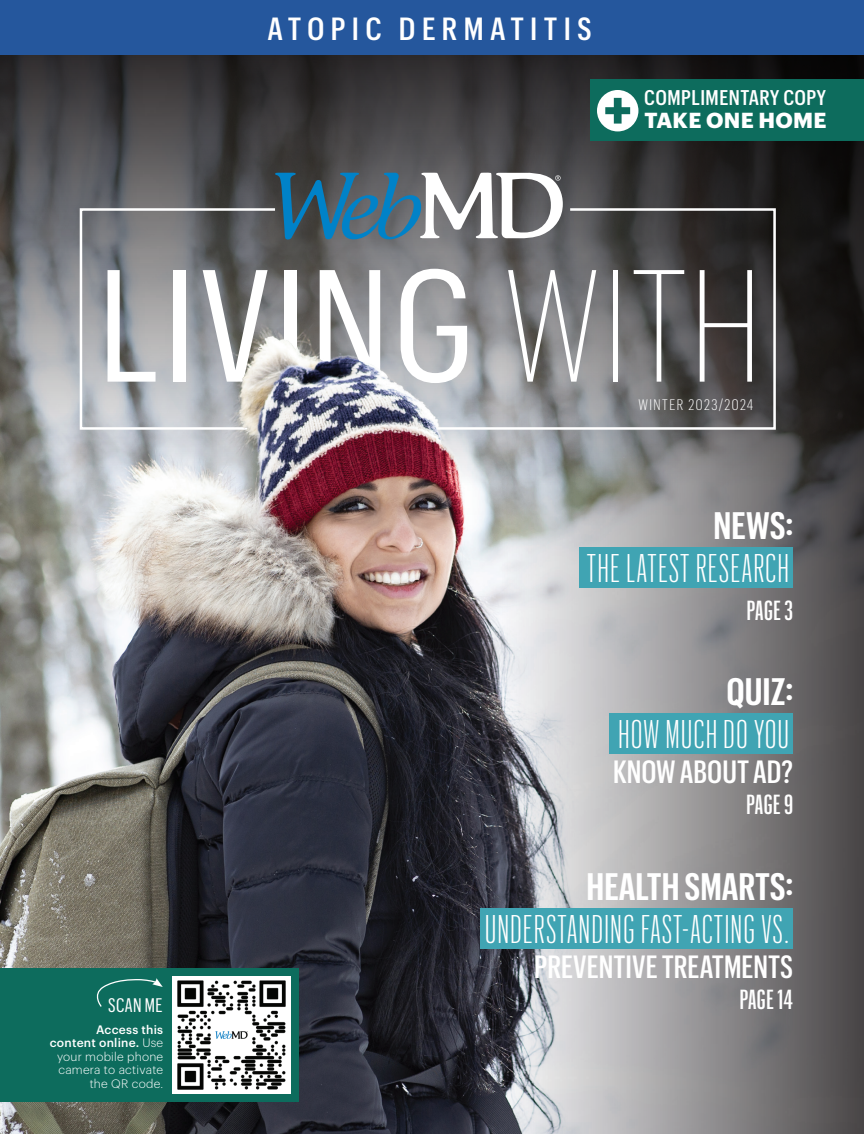
<style>
.page{position:relative;width:864px;height:1134px;background:#fff}
.page>*{position:absolute;margin:0;border:0;box-sizing:border-box;transform-origin:0 0}
.t1{font:156px "Graphik Cond";letter-spacing:.02em;color:#fff}
.t2{font:300 39.15px "Graphik XX Cond";letter-spacing:.04em;color:#fff}
.t3{font:600 37.5px "Graphik X Cond";color:#fff}
.t4{font:500 31.5px "Graphik X Cond";color:#fff}
.t5{font:500 31.35px "Graphik Cond";letter-spacing:.2em;color:#fff}
.t6{font:500 27px "Graphik XX Cond";letter-spacing:.015em;color:#fff}
.t7{font:700 21.3px "Graphik";letter-spacing:.015em;color:#fff}
.t8{font:500 20.85px "Graphik Cond";letter-spacing:.02em;color:#fff}
.t9{font:19.2px "Graphik X Cond";letter-spacing:.02em;color:#fff}
.t10{font:300 15px "Graphik Cond";letter-spacing:.1em;color:#fff}
.t11{font:300 12px/13.5px "Graphik";letter-spacing:.02em;color:#fff;text-align:right}
.s1{font-weight:200}
.s2{font-weight:500}
</style>
<div class="page">
<img style="left:0;top:869px;width:472px;height:265px">
<svg style="left:472px;top:55px;width:392px;height:1079px;background:#787879"></svg>
<div style="left:0;top:0;width:864px;height:55px;background:#25579d"></div>
<svg style="left:524px;top:207px;width:253px;height:224px;background:#5e5e5f"></svg>
<svg style="left:524px;top:172px;width:39px;height:68px"></svg>
<div style="left:0;top:968px;width:299px;height:134px;background:#0d6c5d"></div>
<svg style="left:96px;top:978px;width:67px;height:29px"></svg>
<img style="left:173px;top:976px;width:117px;height:118px">
<div style="left:591px;top:79px;width:273px;height:61px;background:#0d6c5d"></div>
<svg style="left:597px;top:90px;width:41px;height:41px"></svg>
<div style="left:580px;top:548px;width:213px;height:40px;background:#40a4b3"></div>
<div style="left:610px;top:713px;width:183px;height:41px;background:#40a4b3"></div>
<div style="left:480px;top:908px;width:313px;height:41px;background:#40a4b3"></div>
<img style="left:0;top:55px;width:524px;height:814px">
<h3 class="t5" style="left:268px;top:7px;width:326px">ATOPIC DERMATITIS</h3>
<h3 class="t8" style="left:644px;top:83px;width:183px">COMPLIMENTARY COPY</h3>
<h3 class="t7" style="left:644px;top:104px;width:184px">TAKE ONE HOME</h3>
<h1 class="t1" style="left:98px;top:217px;width:664px">LIVING <span class="s1">WITH</span></h1>
<p class="t10" style="left:638px;top:394px;width:116px">WINTER 2023/2024</p>
<h3 class="t3" style="left:714px;top:500px;width:81px">NEWS:</h3>
<h2 class="t2" style="left:587px;top:544px;width:203px">THE LATEST RESEARCH</h2>
<h3 class="t6" style="left:747px;top:593px;width:48px">PAGE 3</h3>
<h3 class="t3" style="left:726px;top:665px;width:69px">QUIZ:</h3>
<h2 class="t2" style="left:619px;top:711px;width:172px">HOW MUCH DO YOU</h2>
<h3 class="t4" style="left:613px;top:750px;width:182px">KNOW ABOUT AD?</h3>
<h3 class="t6" style="left:746px;top:787px;width:48px">PAGE 9</h3>
<h3 class="t3" style="left:586px;top:860px;width:209px">HEALTH SMARTS:</h3>
<h3 class="t9" style="left:108px;top:992px;width:56px">SCAN ME</h3>
<p class="t11" style="left:50px;top:1022px;width:115px"><span class="s2">Access this content online.</span> Use your mobile phone camera to activate the QR code.</p>
<h2 class="t2" style="left:485px;top:906px;width:305px">UNDERSTANDING FAST-ACTING VS.</h2>
<h3 class="t4" style="left:534px;top:945px;width:260px">PREVENTIVE TREATMENTS</h3>
<h3 class="t6" style="left:740px;top:982px;width:55px">PAGE 14</h3>
</div>
